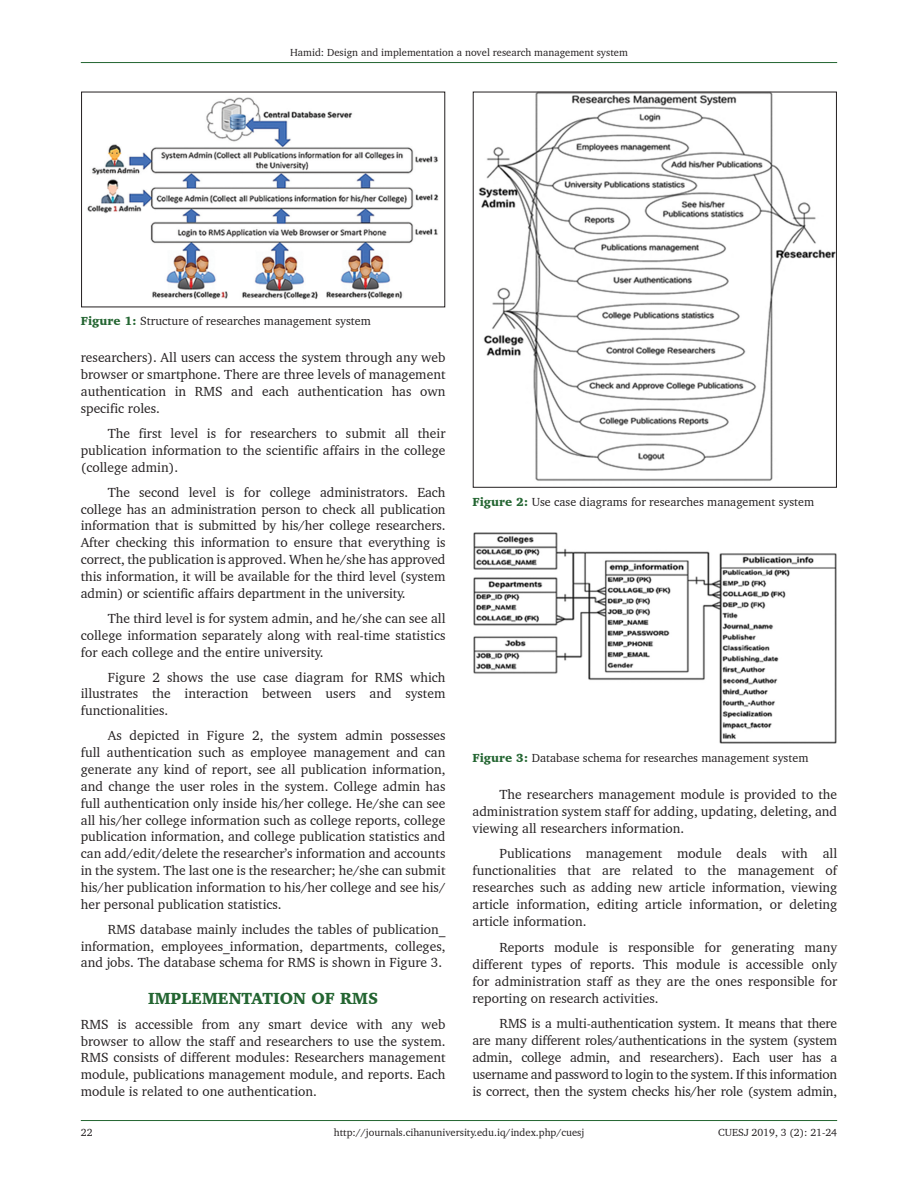
<style>
.page{position:relative;width:918px;height:1188px;background:#fff}
.page>*{position:absolute;margin:0;border:0;box-sizing:border-box;transform-origin:0 0}
.t1{font:900 16.5px "Charter BT";color:#236531}
.TX{font:13.5px/16.8px "Charter BT";color:#231f20;text-align:justify}
.TXFL{font:13.5px/16.8px "Charter BT";color:#231f20;text-align:justify}
.FGC{font:12px "Charter BT";color:#231f20}
.RF{font:10.5px "Charter BT";color:#231f20}
.s1{font-weight:900;color:#236531}
</style>
<div class="page">
<hr style="left:81px;top:62px;width:756px;height:1px;background:#236531">
<hr style="left:81px;top:1120px;width:756px;height:1px;background:#236531">
<img style="left:87px;top:97px;width:352px;height:203px">
<img style="left:478px;top:94px;width:357px;height:387px">
<div style="left:473px;top:92px;width:364px;height:395px;border:1px solid #231f20"></div>
<img style="left:473px;top:533px;width:364px;height:211px">
<p class="RF" style="left:290px;top:46px;width:339px">Hamid: Design and implementation a novel research management system</p>
<p class="FGC" style="left:81px;top:314px;width:292px"><span class="s1">Figure 1:</span> Structure of researches management system</p>
<p class="TXFL" style="left:81px;top:349px;width:366px">researchers). All users can access the system through any web browser or smartphone. There are three levels of management authentication in RMS and each authentication has own specific roles.</p>
<p class="TX" style="left:81px;top:425px;width:366px;text-indent:27px">The first level is for researchers to submit all their publication information to the scientific affairs in the college (college admin).</p>
<p class="TX" style="left:81px;top:484px;width:366px;text-indent:27px">The second level is for college administrators. Each college has an administration person to check all publication information that is submitted by his/her college researchers.<br>After checking this information to ensure that everything is correct, the publication is approved. When he/she has approved this information, it will be available for the third level (system admin) or scientific affairs department in the university.</p>
<p class="TX" style="left:81px;top:610px;width:366px;text-indent:27px">The third level is for system admin, and he/she can see all college information separately along with real-time statistics for each college and the entire university.</p>
<p class="TX" style="left:81px;top:668px;width:366px;text-indent:27px">Figure 2 shows the use case diagram for RMS which illustrates the interaction between users and system functionalities.</p>
<p class="TX" style="left:81px;top:727px;width:366px;text-indent:27px">As depicted in Figure 2, the system admin possesses full authentication such as employee management and can generate any kind of report, see all publication information, and change the user roles in the system. College admin has full authentication only inside his/her college. He/she can see all his/her college information such as college reports, college publication information, and college publication statistics and can add/edit/delete the researcher’s information and accounts in the system. The last one is the researcher; he/she can submit his/her publication information to his/her college and see his/ her personal publication statistics.</p>
<p class="TX" style="left:81px;top:920px;width:366px;text-indent:27px">RMS database mainly includes the tables of publication_ information, employees_information, departments, colleges, and jobs. The database schema for RMS is shown in Figure 3.</p>
<h1 class="t1" style="left:148px;top:988px;width:232px">IMPLEMENTATION OF RMS</h1>
<p class="TXFL" style="left:81px;top:1016px;width:366px">RMS is accessible from any smart device with any web browser to allow the staff and researchers to use the system.<br>RMS consists of different modules: Researchers management module, publications management module, and reports. Each module is related to one authentication.</p>
<p class="FGC" style="left:472px;top:494px;width:343px"><span class="s1">Figure 2:</span> Use case diagrams for researches management system</p>
<p class="FGC" style="left:472px;top:750px;width:337px"><span class="s1">Figure 3:</span> Database schema for researches management system</p>
<p class="TX" style="left:472px;top:785px;width:366px;text-indent:27px">The researchers management module is provided to the administration system staff for adding, updating, deleting, and viewing all researchers information.</p>
<p class="TX" style="left:472px;top:845px;width:366px;text-indent:27px">Publications management module deals with all functionalities that are related to the management of researches such as adding new article information, viewing article information, editing article information, or deleting article information.</p>
<p class="TX" style="left:472px;top:938px;width:366px;text-indent:27px">Reports module is responsible for generating many different types of reports. This module is accessible only for administration staff as they are the ones responsible for reporting on research activities.</p>
<p class="TX" style="left:472px;top:1015px;width:366px;text-indent:27px">RMS is a multi-authentication system. It means that there are many different roles/authentications in the system (system admin, college admin, and researchers). Each user has a username and password to login to the system. If this information is correct, then the system checks his/her role (system admin,</p>
<p class="RF" style="left:81px;top:1126px;width:13px">22</p>
<p class="RF" style="left:334px;top:1126px;width:252px">http://journals.cihanuniversity.edu.iq/index.php/cuesj</p>
<p class="RF" style="left:718px;top:1126px;width:120px">CUESJ 2019, 3 (2): 21-24</p>
</div>
